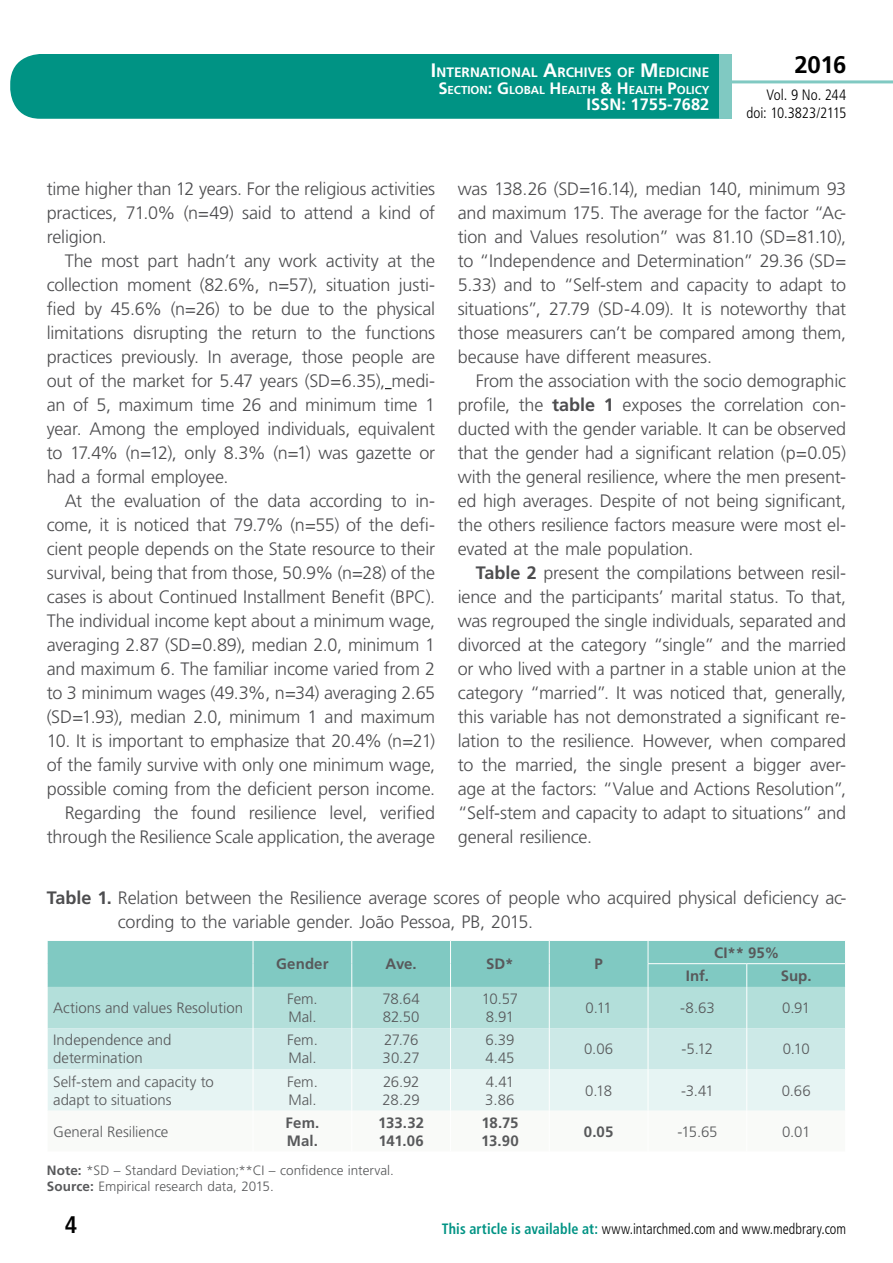
<style>
.page{position:relative;width:893px;height:1263px;background:#fff}
.page>*{position:absolute;margin:0;border:0;box-sizing:border-box;transform-origin:0 0}
.t1{font:700 24px "Frutiger LT Std";color:#000}
.t2{font:700 condensed 24px "Frutiger LT Std";color:#000}
.t3{font:300 18px/24px "Frutiger LT Std";letter-spacing:-.01em;color:#4d4d4f;text-align:justify}
.t4{font:700 16.5px "Frutiger LT Std";color:#fff}
.t5{font:300 15px/18px "Frutiger LT Std";color:#58595b}
.t6{font:300 condensed 15px "Frutiger LT Std";color:#000;scale:.94 1}
.t7{font:700 15px/18px "Frutiger LT Std";letter-spacing:.005em;color:#58595b}
.t8{font:300 condensed 15px/18px "Frutiger LT Std";color:#000;text-align:right}
.t9{font:700 15px/18px "Frutiger LT Std";letter-spacing:-.015em;color:#58595b}
.t10{font:700 13.65px "Frutiger LT Std";color:#fff}
.t11{font:300 13.5px/16.5px "Frutiger LT Std";color:#58595b}
.t12{font:700 11.55px "Frutiger LT Std";color:#fff}
.s1{font-size:19.5px}
.s2{font-size:16.5px}
.s3{font-weight:700}
.s4{font-weight:700;color:#009384}
</style>
<div class="page">
<div style="left:10px;top:54px;width:775px;height:65px;background:#009384;border-radius:30px"></div>
<div style="left:732px;top:0;width:161px;height:157px;background:#fff"></div>
<hr style="left:730px;top:80px;width:163px;height:3px;background:#80c9c2">
<div style="left:719px;top:54px;width:13px;height:65px;background:#80c9c2"></div>
<svg style="left:47px;top:940px;width:798px;height:171px;background:#b8e0dd"></svg>
<hr style="left:47px;top:987px;width:1px;height:41px;background:#fff">
<hr style="left:253px;top:987px;width:1px;height:41px;background:#fff">
<hr style="left:351px;top:987px;width:1px;height:41px;background:#fff">
<hr style="left:450px;top:987px;width:1px;height:41px;background:#fff">
<hr style="left:549px;top:987px;width:1px;height:41px;background:#fff">
<hr style="left:648px;top:987px;width:1px;height:41px;background:#fff">
<hr style="left:746px;top:987px;width:1px;height:41px;background:#fff">
<hr style="left:47px;top:1028px;width:1px;height:41px;background:#fff">
<hr style="left:253px;top:1028px;width:1px;height:41px;background:#fff">
<hr style="left:351px;top:1028px;width:1px;height:41px;background:#fff">
<hr style="left:450px;top:1028px;width:1px;height:41px;background:#fff">
<hr style="left:549px;top:1028px;width:1px;height:41px;background:#fff">
<hr style="left:648px;top:1028px;width:1px;height:41px;background:#fff">
<hr style="left:746px;top:1028px;width:1px;height:41px;background:#fff">
<hr style="left:47px;top:1069px;width:1px;height:42px;background:#fff">
<hr style="left:253px;top:1069px;width:1px;height:42px;background:#fff">
<hr style="left:351px;top:1069px;width:1px;height:42px;background:#fff">
<hr style="left:450px;top:1069px;width:1px;height:42px;background:#fff">
<hr style="left:549px;top:1069px;width:1px;height:42px;background:#fff">
<hr style="left:648px;top:1069px;width:1px;height:42px;background:#fff">
<hr style="left:746px;top:1069px;width:1px;height:42px;background:#fff">
<hr style="left:648px;top:963px;width:99px;height:1px;background:#fff">
<hr style="left:747px;top:963px;width:99px;height:1px;background:#fff">
<p class="t10" style="left:431px;top:65px;width:280px"><span class="s1">I</span>NTERNATIONAL <span class="s1">A</span>RCHIVES OF <span class="s1">M</span>EDICINE</p>
<p class="t12" style="left:438px;top:83px;width:273px"><span class="s2">S</span>ECTION<span class="s2">: G</span>LOBAL <span class="s2">H</span> EALTH <span class="s2">&amp; H</span> EALTH <span class="s2">P</span>OLICY</p>
<p class="t4" style="left:586px;top:95px;width:124px">ISSN: 1755-7682</p>
<h1 class="t1" style="left:794px;top:50px;width:54px">2016</h1>
<p class="t8" style="left:746px;top:86px;width:101px">Vol. 9 No. 244 doi: 10.3823/2115</p>
<p class="t3" style="left:47px;top:177px;width:390px">time higher than 12 years. For the religious activities practices, 71.0% (n=49) said to attend a kind of religion.</p>
<p class="t3" style="left:47px;top:249px;width:390px;text-indent:18px">The most part hadn’t any work activity at the collection moment (82.6%, n=57), situation justi&shy;fied by 45.6% (n=26) to be due to the physical limitations disrupting the return to the functions practices previously. In average, those people are out of the market for 5.47 years (SD=6.35), medi&shy;an of 5, maximum time 26 and minimum time 1 year. Among the employed individuals, equivalent to 17.4% (n=12), only 8.3% (n=1) was gazette or had a formal employee.</p>
<p class="t3" style="left:47px;top:489px;width:390px;text-indent:18px">At the evaluation of the data according to in&shy;come, it is noticed that 79.7% (n=55) of the defi&shy;cient people depends on the State resource to their survival, being that from those, 50.9% (n=28) of the cases is about Continued Installment Benefit (BPC).<br>The individual income kept about a minimum wage, averaging 2.87 (SD=0.89), median 2.0, minimum 1 and maximum 6. The familiar income varied from 2 to 3 minimum wages (49.3%, n=34) averaging 2.65 (SD=1.93), median 2.0, minimum 1 and maximum</p>
<p class="t3" style="left:47px;top:729px;width:390px;text-align:right">10. It is important to emphasize that 20.4% (n=21) of the family survive with only one minimum wage, possible coming from the deficient person income.<br>Regarding the found resilience level, verified through the Resilience Scale application, the average</p>
<p class="t3" style="left:458px;top:177px;width:390px">was 138.26 (SD=16.14), median 140, minimum 93 and maximum 175. The average for the factor “Ac&shy;tion and Values resolution” was 81.10 (SD=81.10), to “Independence and Determination” 29.36 (SD= 5.33) and to “Self-stem and capacity to adapt to situations”, 27.79 (SD-4.09). It is noteworthy that those measurers can’t be compared among them, because have different measures.</p>
<p class="t3" style="left:458px;top:369px;width:390px;text-indent:18px">From the association with the socio demographic profile, the <span class="s3">table 1</span> exposes the correlation con&shy;ducted with the gender variable. It can be observed that the gender had a significant relation (p=0.05) with the general resilience, where the men present&shy;ed high averages. Despite of not being significant, the others resilience factors measure were most el&shy;evated at the male population.</p>
<p class="t3" style="left:458px;top:561px;width:390px;text-indent:18px"><span class="s3">Table 2</span> present the compilations between resil&shy;ience and the participants’ marital status. To that, was regrouped the single individuals, separated and divorced at the category “single” and the married or who lived with a partner in a stable union at the category “married”. It was noticed that, generally, this variable has not demonstrated a significant re&shy;lation to the resilience. However, when compared to the married, the single present a bigger aver&shy;age at the factors: “Value and Actions Resolution”, “Self-stem and capacity to adapt to situations” and general resilience.</p>
<p class="t3" style="left:118px;top:886px;width:730px;text-indent:-71px"><span class="s3">Table 1.</span> Relation between the Resilience average scores of people who acquired physical deficiency ac&shy;cording to the variable gender. João Pessoa, PB, 2015.</p>
<p class="t7" style="left:276px;top:955px;width:54px">Gender</p>
<p class="t7" style="left:386px;top:955px;width:33px">Ave.</p>
<p class="t7" style="left:486px;top:955px;width:29px">SD*</p>
<p class="t7" style="left:594px;top:955px;width:10px">P</p>
<p class="t7" style="left:714px;top:943px;width:67px">CI** 95%</p>
<p class="t7" style="left:686px;top:967px;width:25px">Inf.</p>
<p class="t7" style="left:781px;top:967px;width:32px">Sup.</p>
<p class="t5" style="left:53px;top:999px;width:191px">Actions and values Resolution</p>
<p class="t5" style="left:287px;top:990px;width:32px">Fem.<br>Mal.</p>
<p class="t5" style="left:382px;top:990px;width:39px">78.64<br>82.50</p>
<p class="t5" style="left:482px;top:990px;width:38px">10.57<br>8.91</p>
<p class="t5" style="left:586px;top:999px;width:28px">0.11</p>
<p class="t5" style="left:680px;top:999px;width:36px">-8.63</p>
<p class="t5" style="left:782px;top:999px;width:30px">0.91</p>
<p class="t5" style="left:53px;top:1031px;width:120px">Independence and determination</p>
<p class="t5" style="left:287px;top:1031px;width:32px">Fem.<br>Mal.</p>
<p class="t5" style="left:383px;top:1031px;width:39px">27.76<br>30.27</p>
<p class="t5" style="left:485px;top:1031px;width:31px">6.39<br>4.45</p>
<p class="t5" style="left:584px;top:1040px;width:31px">0.06</p>
<p class="t5" style="left:682px;top:1040px;width:33px">-5.12</p>
<p class="t5" style="left:783px;top:1040px;width:29px">0.10</p>
<p class="t5" style="left:53px;top:1073px;width:162px">Self-stem and capacity to adapt to situations</p>
<p class="t5" style="left:287px;top:1073px;width:32px">Fem.<br>Mal.</p>
<p class="t5" style="left:383px;top:1073px;width:39px">26.92<br>28.29</p>
<p class="t5" style="left:485px;top:1073px;width:31px">4.41<br>3.86</p>
<p class="t5" style="left:585px;top:1082px;width:29px">0.18</p>
<p class="t5" style="left:681px;top:1082px;width:34px">-3.41</p>
<p class="t5" style="left:782px;top:1082px;width:31px">0.66</p>
<p class="t5" style="left:53px;top:1123px;width:117px">General Resilience</p>
<p class="t7" style="left:286px;top:1114px;width:35px">Fem.<br>Mal.</p>
<p class="t9" style="left:378px;top:1114px;width:47px">133.32<br>141.06</p>
<p class="t7" style="left:481px;top:1114px;width:39px">18.75<br>13.90</p>
<p class="t7" style="left:584px;top:1123px;width:31px">0.05</p>
<p class="t5" style="left:677px;top:1123px;width:42px">-15.65</p>
<p class="t5" style="left:782px;top:1123px;width:30px">0.01</p>
<p class="t11" style="left:47px;top:1162px;width:349px"><span class="s3">Note:</span> *SD – Standard Deviation;**CI – confidence interval.<br><span class="s3">Source:</span> Empirical research data, 2015.</p>
<h1 class="t2" style="left:65px;top:1210px;width:14px">4</h1>
<p class="t6" style="left:442px;top:1220px;width:432px"><span class="s4">This article is available at:</span> www.intarchmed.com and www.medbrary.com</p>
</div>
